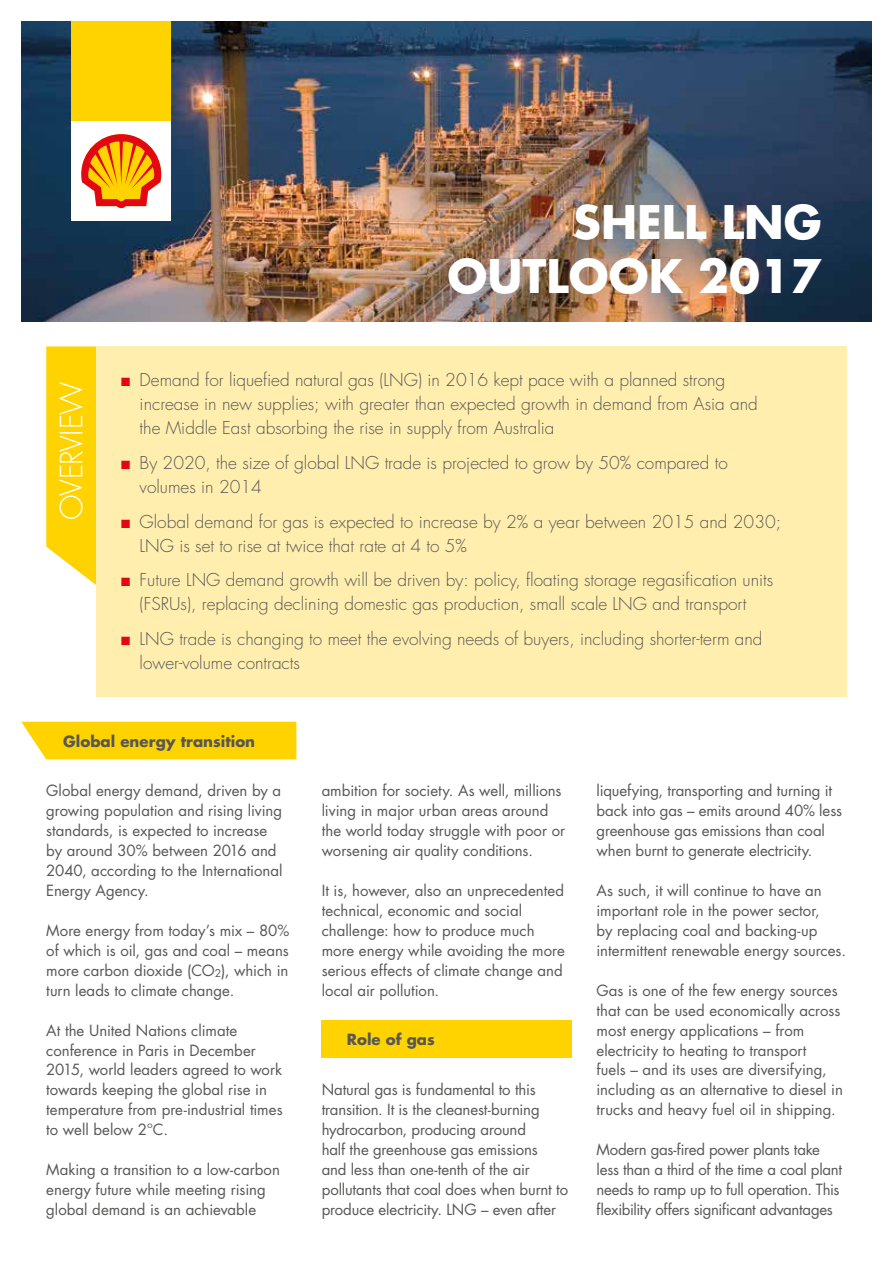
<style>
.page{position:relative;width:893px;height:1263px;background:#fff}
.page>*{position:absolute;margin:0;border:0;box-sizing:border-box;transform-origin:0 0}
.t1{font:700 45px/54px "Futura Std";color:#fff;text-align:right}
.t2{font:300 30px "Futura Std";letter-spacing:-.015em;color:#fff}
.t3{font:300 17.25px/24px "Futura Std";color:#575756}
.t4{font:15px/20px "Futura Std";letter-spacing:-.005em;color:#575756}
.t5{font:700 15px "Futura Std";color:#575756}
.s1{color:#e30613}
</style>
<div class="page">
<svg style="left:46px;top:346px;width:50px;height:239px;background:#ffd717"></svg>
<div style="left:96px;top:346px;width:751px;height:351px;background:#ffeeae"></div>
<img style="left:21px;top:21px;width:851px;height:300px">
<div style="left:71px;top:21px;width:100px;height:100px;background:#ffd300"></div>
<div style="left:71px;top:121px;width:100px;height:100px;background:#fff"></div>
<svg style="left:81px;top:134px;width:81px;height:75px"></svg>
<div style="left:21px;top:722px;width:275px;height:37px;background:#ffd300"></div>
<div style="left:321px;top:1020px;width:251px;height:37px;background:#ffd300"></div>
<h2 class="t2" style="left:53px;top:520px;width:140px;rotate:-90deg">OVERVIEW</h2>
<h1 class="t1" style="left:448px;top:195px;width:376px">SHELL LNG<br>OUTLOOK 2017</h1>
<p class="t3" style="left:140px;top:369px;width:620px;text-indent:-18px"><span class="s1">■</span> Demand for liquefied natural gas (LNG) in 2016 kept pace with a planned strong increase in new supplies; with greater than expected growth in demand from Asia and the Middle East absorbing the rise in supply from Australia</p>
<p class="t3" style="left:140px;top:451px;width:590px;text-indent:-18px"><span class="s1">■</span> By 2020, the size of global LNG trade is projected to grow by 50% compared to volumes in 2014</p>
<p class="t3" style="left:140px;top:510px;width:643px;text-indent:-18px"><span class="s1">■</span> Global demand for gas is expected to increase by 2% a year between 2015 and 2030;<br>LNG is set to rise at twice that rate at 4 to 5%</p>
<p class="t3" style="left:121px;top:568px;width:653px;text-align:center"><span class="s1">■</span> Future LNG demand growth will be driven by: policy, floating storage regasification units (FSRUs), replacing declining domestic gas production, small scale LNG and transport</p>
<p class="t3" style="left:140px;top:627px;width:624px;text-indent:-18px"><span class="s1">■</span> LNG trade is changing to meet the evolving needs of buyers, including shorter-term and lower-volume contracts</p>
<p class="t5" style="left:63px;top:731px;width:193px">Global energy transition</p>
<p class="t4" style="left:46px;top:781px;width:238px">Global energy demand, driven by a growing population and rising living standards, is expected to increase by around 30% between 2016 and<br>2040, according to the International<br>Energy Agency.</p>
<p class="t4" style="left:46px;top:920px;width:245px;text-align:justify">More energy from today’s mix – 80% of which is oil, gas and coal – means more carbon dioxide (CO<sub>2</sub>), which in turn leads to climate change.</p>
<p class="t4" style="left:46px;top:1020px;width:238px">At the United Nations climate conference in Paris in December<br>2015, world leaders agreed to work towards keeping the global rise in temperature from pre-industrial times to well below 2ºC.</p>
<p class="t4" style="left:46px;top:1160px;width:235px">Making a transition to a low-carbon energy future while meeting rising global demand is an achievable</p>
<p class="t4" style="left:322px;top:781px;width:245px">ambition for society. As well, millions living in major urban areas around the world today struggle with poor or worsening air quality conditions.</p>
<p class="t4" style="left:322px;top:880px;width:245px">It is, however, also an unprecedented technical, economic and social challenge: how to produce much more energy while avoiding the more serious effects of climate change and local air pollution.</p>
<p class="t5" style="left:347px;top:1029px;width:89px">Role of gas</p>
<p class="t4" style="left:322px;top:1080px;width:248px">Natural gas is fundamental to this transition. It is the cleanest-burning hydrocarbon, producing around<br>half the greenhouse gas emissions<br>and less than one-tenth of the air pollutants that coal does when burnt to produce electricity. LNG – even after</p>
<p class="t4" style="left:597px;top:781px;width:247px">liquefying, transporting and turning it back into gas – emits around 40% less greenhouse gas emissions than coal when burnt to generate electricity.</p>
<p class="t4" style="left:597px;top:880px;width:251px">As such, it will continue to have an important role in the power sector,<br>by replacing coal and backing-up intermittent renewable energy sources.</p>
<p class="t4" style="left:597px;top:980px;width:248px">Gas is one of the few energy sources that can be used economically across most energy applications – from electricity to heating to transport<br>fuels – and its uses are diversifying, including as an alternative to diesel in trucks and heavy fuel oil in shipping.</p>
<p class="t4" style="left:597px;top:1140px;width:247px">Modern gas-fired power plants take less than a third of the time a coal plant needs to ramp up to full operation. This flexibility offers significant advantages</p>
</div>
